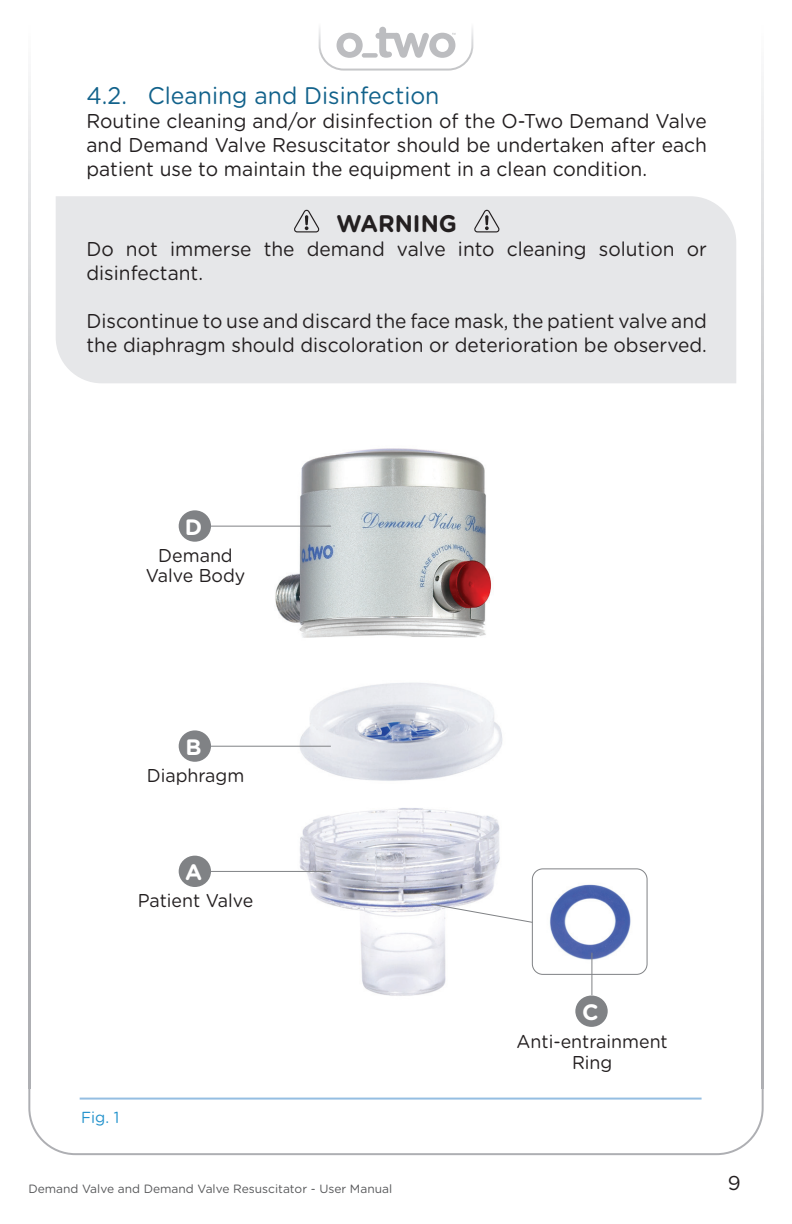
<style>
.page{position:relative;width:792px;height:1224px;background:#fff}
.page>*{position:absolute;margin:0;border:0;box-sizing:border-box;transform-origin:0 0}
.t1{font:24px "Gotham Rounded";color:#12628b;scale:.96 1}
.t2{font:700 24px "Gotham Rounded";color:#231f20;scale:.96 1}
.t3{font:700 22.2px "Gotham Rounded";color:#fff}
.t4{font:20px/24px "Gotham Rounded";color:#231f20;scale:.96 1}
.t5{font:20px "Gotham Rounded";color:#231f20}
.t6{font:18.6px/20.4px "Gotham Rounded";color:#231f20;text-align:center;scale:.96 1}
.t7{font:16px "Gotham Rounded";color:#2292cc;scale:.96 1}
.t8{font:12px "Gotham Rounded";color:#57585a}
</style>
<div class="page">
<svg style="left:319px;top:26px;width:154px;height:45px"></svg>
<div style="left:56px;top:196px;width:680px;height:187px;background:#e6e7e9"></div>
<svg style="left:293px;top:209px;width:27px;height:23px"></svg>
<svg style="left:473px;top:209px;width:27px;height:23px"></svg>
<img style="left:28px;top:1087px;width:736px;height:68px">
<img style="left:190px;top:448px;width:349px;height:548px">
<img style="left:549px;top:884px;width:82px;height:89px">
<div style="left:532px;top:868px;width:116px;height:107px;border:1px solid #808285;border-radius:11px"></div>
<svg style="left:430px;top:903px;width:103px;height:20px"></svg>
<hr style="left:195px;top:746px;width:136px;height:1px;background:#808285">
<div style="left:179px;top:730px;width:32px;height:32px;background:#808285;border-radius:50%"></div>
<hr style="left:195px;top:526px;width:136px;height:1px;background:#808285">
<div style="left:179px;top:510px;width:32px;height:32px;background:#808285;border-radius:50%"></div>
<hr style="left:195px;top:871px;width:136px;height:1px;background:#808285">
<div style="left:179px;top:856px;width:32px;height:31px;background:#808285;border-radius:50%"></div>
<div style="left:575px;top:996px;width:33px;height:31px;background:#808285;border-radius:50%"></div>
<hr style="left:591px;top:953px;width:1px;height:42px;background:#808285">
<hr style="left:80px;top:1098px;width:622px;height:2px;background:#95bee2">
<p class="t1" style="left:87px;top:79px;width:369px">4.2. Cleaning and Disinfection</p>
<p class="t4" style="left:87px;top:108px;width:648px;text-align:justify">Routine cleaning and/or disinfection of the O-Two Demand Valve and Demand Valve Resuscitator should be undertaken after each patient use to maintain the equipment in a clean condition.</p>
<p class="t2" style="left:337px;top:206px;width:127px">WARNING</p>
<p class="t4" style="left:87px;top:236px;width:648px">Do not immerse the demand valve into cleaning solution or disinfectant.</p>
<p class="t4" style="left:87px;top:308px;width:648px">Discontinue to use and discard the face mask, the patient valve and the diaphragm should discoloration or deterioration be observed.</p>
<p class="t3" style="left:185px;top:511px;width:19px">D</p>
<p class="t6" style="left:146px;top:544px;width:105px">Demand<br>Valve Body</p>
<p class="t3" style="left:186px;top:731px;width:18px">B</p>
<p class="t6" style="left:147px;top:764px;width:103px">Diaphragm</p>
<p class="t3" style="left:185px;top:856px;width:19px">A</p>
<p class="t6" style="left:138px;top:889px;width:122px">Patient Valve</p>
<p class="t7" style="left:81px;top:1107px;width:41px">Fig. 1</p>
<p class="t3" style="left:582px;top:996px;width:18px">C</p>
<p class="t6" style="left:517px;top:1031px;width:159px">Anti-entrainment<br>Ring</p>
<p class="t8" style="left:28px;top:1180px;width:365px">Demand Valve and Demand Valve Resuscitator - User Manual</p>
<p class="t5" style="left:728px;top:1169px;width:14px">9</p>
</div>
